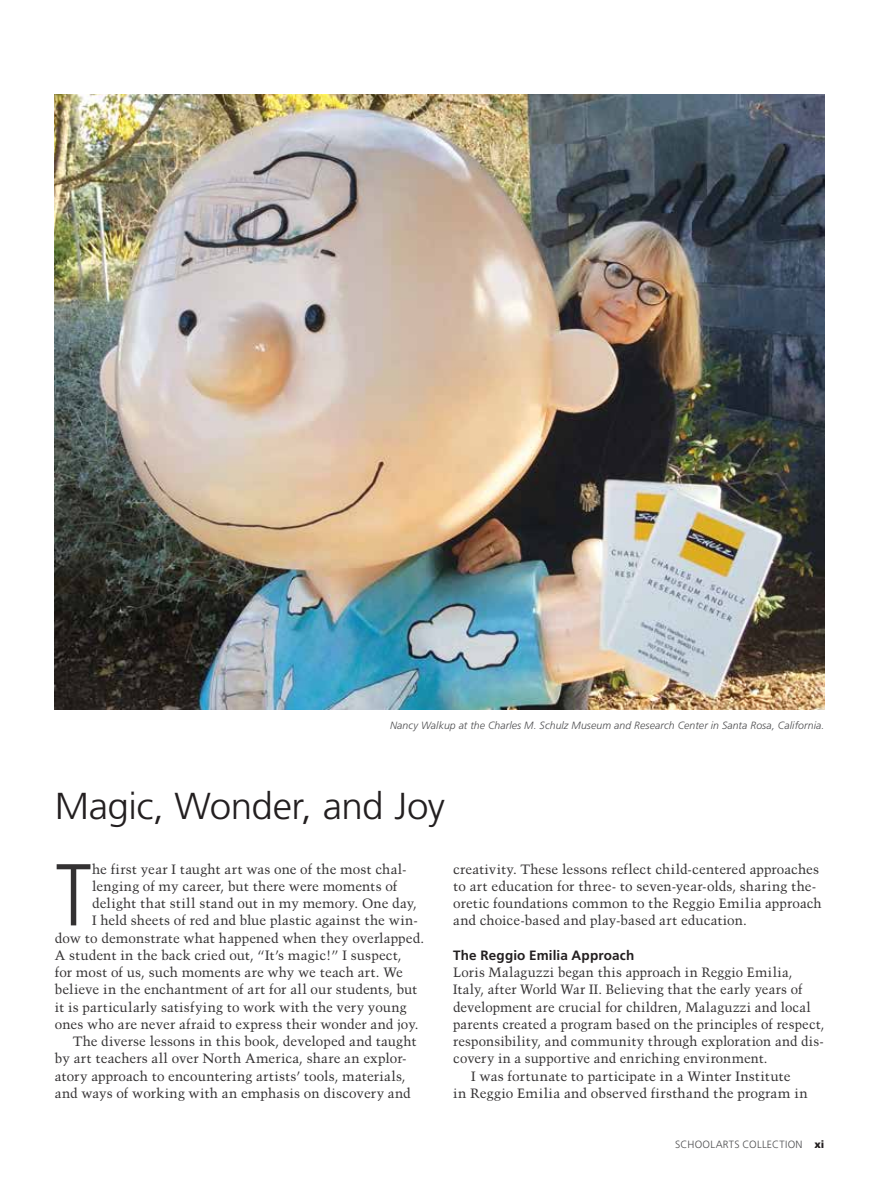
<style>
.page{position:relative;width:888px;height:1187px;background:#fff}
.page>*{position:absolute;margin:0;border:0;box-sizing:border-box;transform-origin:0 0}
.t1{font:300 condensed 87.6px "Frutiger";color:#333132}
.t2{font:300 37.5px "Frutiger";letter-spacing:-.015em;color:#231f20}
.t3{font:13.5px/17.2px "Trump Mediaeval";letter-spacing:.005em;color:#333132}
.t4{font:700 13.5px "Frutiger";letter-spacing:.01em;color:#231f20}
.t5{font:italic 300 10.5px "Frutiger";letter-spacing:.01em;color:#4d4d4f}
.t6{font:300 10.5px "Frutiger";letter-spacing:.025em;color:#4d4d4f}
.s1{font-weight:900;color:#231f20}
</style>
<div class="page">
<img style="left:55px;top:94px;width:769px;height:616px">
<p class="t5" style="left:390px;top:719px;width:436px">Nancy Walkup at the Charles M. Schulz Museum and Research Center in Santa Rosa, California.</p>
<h2 class="t2" style="left:55px;top:784px;width:392px">Magic, Wonder, and Joy</h2>
<h1 class="t1" style="left:55px;top:845px;width:39px">T</h1>
<p class="t3" style="left:92px;top:860px;width:316px">he first year I taught art was one of the most chal-</p>
<p class="t3" style="left:92px;top:877px;width:307px">lenging of my career, but there were moments of</p>
<p class="t3" style="left:92px;top:894px;width:326px">delight that still stand out in my memory. One day,</p>
<p class="t3" style="left:92px;top:912px;width:327px">I held sheets of red and blue plastic against the win-</p>
<p class="t3" style="left:55px;top:929px;width:371px">dow to demonstrate what happened when they overlapped.</p>
<p class="t3" style="left:55px;top:946px;width:348px">A student in the back cried out, “It’s magic!” I suspect,</p>
<p class="t3" style="left:55px;top:964px;width:349px">for most of us, such moments are why we teach art. We</p>
<p class="t3" style="left:55px;top:981px;width:364px">believe in the enchantment of art for all our students, but</p>
<p class="t3" style="left:55px;top:998px;width:353px">it is particularly satisfying to work with the very young</p>
<p class="t3" style="left:55px;top:1015px;width:365px">ones who are never afraid to express their wonder and joy.</p>
<p class="t3" style="left:73px;top:1033px;width:345px">The diverse lessons in this book, developed and taught</p>
<p class="t3" style="left:55px;top:1050px;width:353px">by art teachers all over North America, share an explor-</p>
<p class="t3" style="left:55px;top:1067px;width:352px">atory approach to encountering artists’ tools, materials,</p>
<p class="t3" style="left:55px;top:1084px;width:357px">and ways of working with an emphasis on discovery and</p>
<p class="t3" style="left:453px;top:860px;width:370px">creativity. These lessons reflect child-centered approaches to art education for three- to seven-year-olds, sharing the&shy;oretic foundations common to the Reggio Emilia approach and choice-based and play-based art education.</p>
<p class="t4" style="left:453px;top:947px;width:183px">The Reggio Emilia Approach</p>
<p class="t3" style="left:453px;top:964px;width:341px">Loris Malaguzzi began this approach in Reggio Emilia,</p>
<p class="t3" style="left:453px;top:981px;width:351px">Italy, after World War II. Believing that the early years of</p>
<p class="t3" style="left:453px;top:998px;width:359px">development are crucial for children, Malaguzzi and local</p>
<p class="t3" style="left:453px;top:1015px;width:373px">parents created a program based on the principles of respect,</p>
<p class="t3" style="left:453px;top:1033px;width:372px">responsibility, and community through exploration and dis-</p>
<p class="t3" style="left:453px;top:1050px;width:316px">covery in a supportive and enriching environment.</p>
<p class="t3" style="left:471px;top:1067px;width:321px">I was fortunate to participate in a Winter Institute</p>
<p class="t3" style="left:453px;top:1084px;width:356px">in Reggio Emilia and observed firsthand the program in</p>
<p class="t6" style="left:675px;top:1138px;width:151px">SCHOOLARTS COLLECTION <span class="s1">xi</span></p>
</div>
